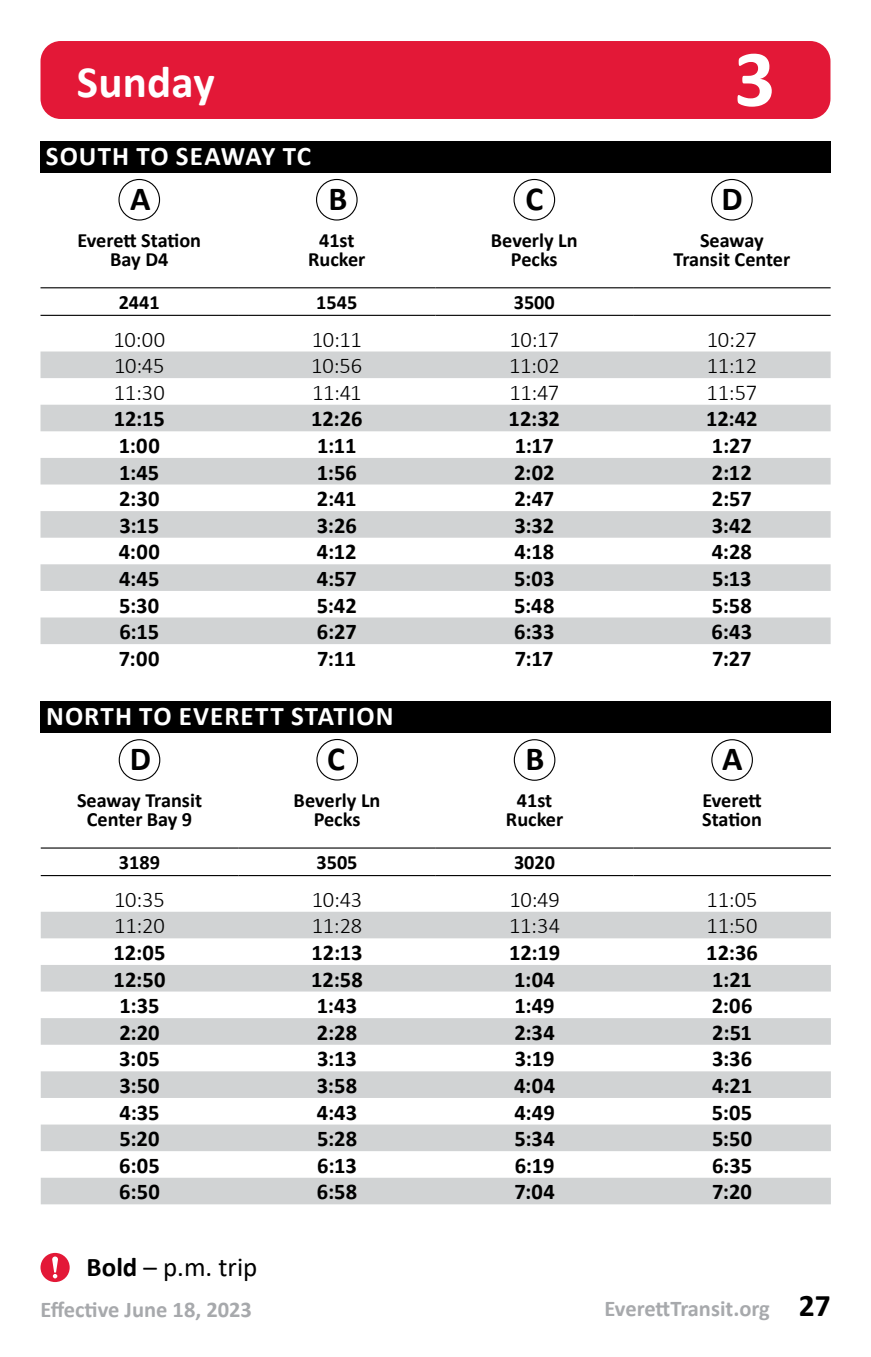
<style>
.page{position:relative;width:871px;height:1357px;background:#fff}
.page>*{position:absolute;margin:0;border:0;box-sizing:border-box;transform-origin:0 0}
.t1{font:700 81px "Calibri";color:#fff}
.t2{font:700 45px "Calibri";letter-spacing:.005em;color:#fff}
.t3{font:700 33.75px "Calibri";color:#000}
.t4{font:700 31.5px "Calibri";color:#000}
.t5{font:700 27px "Calibri";letter-spacing:.04em;color:#fff}
.t6{font:27px "Calibri";color:#000}
.t7{font:700 22.5px "Calibri";letter-spacing:.005em;color:#000}
.t8{font:300 22.5px "Calibri";letter-spacing:-.015em;color:#000}
.t9{font:700 22.5px "Calibri";color:#a7a9ac}
.t10{font:700 20.25px/19.1px "Calibri";color:#000;text-align:center}
.s1{font-weight:700}
</style>
<div class="page">
<div style="left:40px;top:41px;width:790px;height:78px;background:#e31837;border-radius:20px"></div>
<div style="left:40px;top:141px;width:790px;height:32px;background:#000"></div>
<hr style="left:40px;top:287px;width:198px;height:1px;background:#000">
<hr style="left:238px;top:287px;width:197px;height:1px;background:#000">
<hr style="left:435px;top:287px;width:198px;height:1px;background:#000">
<hr style="left:633px;top:287px;width:197px;height:1px;background:#000">
<hr style="left:40px;top:315px;width:198px;height:1px;background:#000">
<hr style="left:238px;top:315px;width:197px;height:1px;background:#000">
<hr style="left:435px;top:315px;width:198px;height:1px;background:#000">
<hr style="left:633px;top:315px;width:197px;height:1px;background:#000">
<div style="left:118px;top:179px;width:42px;height:42px;border:1px solid #000;border-radius:50%"></div>
<div style="left:316px;top:179px;width:42px;height:42px;border:1px solid #000;border-radius:50%"></div>
<div style="left:513px;top:179px;width:42px;height:42px;border:1px solid #000;border-radius:50%"></div>
<div style="left:711px;top:179px;width:41px;height:42px;border:1px solid #000;border-radius:50%"></div>
<svg style="left:40px;top:351px;width:790px;height:293px;fill:#d1d3d4"></svg>
<div style="left:41px;top:701px;width:790px;height:32px;background:#000"></div>
<hr style="left:41px;top:847px;width:197px;height:1px;background:#000">
<hr style="left:238px;top:847px;width:198px;height:1px;background:#000">
<hr style="left:436px;top:847px;width:197px;height:1px;background:#000">
<hr style="left:633px;top:847px;width:198px;height:1px;background:#000">
<hr style="left:41px;top:875px;width:197px;height:1px;background:#000">
<hr style="left:238px;top:875px;width:198px;height:1px;background:#000">
<hr style="left:436px;top:875px;width:197px;height:1px;background:#000">
<hr style="left:633px;top:875px;width:198px;height:1px;background:#000">
<div style="left:119px;top:739px;width:41px;height:42px;border:1px solid #000;border-radius:50%"></div>
<div style="left:514px;top:739px;width:41px;height:42px;border:1px solid #000;border-radius:50%"></div>
<div style="left:711px;top:739px;width:42px;height:42px;border:1px solid #000;border-radius:50%"></div>
<svg style="left:41px;top:912px;width:790px;height:292px;fill:#d1d3d4"></svg>
<div style="left:316px;top:739px;width:42px;height:41px;border:1px solid #000;border-radius:50%"></div>
<div style="left:40px;top:1253px;width:30px;height:29px;background:#e31837;border-radius:50%"></div>
<svg style="left:52px;top:1256px;width:6px;height:22px"></svg>
<h2 class="t2" style="left:77px;top:50px;width:139px">Sunday</h2>
<h1 class="t1" style="left:734px;top:22px;width:43px">3</h1>
<p class="t5" style="left:46px;top:137px;width:267px">SOUTH TO SEAWAY TC</p>
<h3 class="t3" style="left:130px;top:175px;width:22px">A</h3>
<h3 class="t3" style="left:328px;top:175px;width:20px">B</h3>
<h3 class="t3" style="left:526px;top:175px;width:19px">C</h3>
<h3 class="t3" style="left:721px;top:175px;width:23px">D</h3>
<p class="t10" style="left:77px;top:230px;width:125px">Everett Station<br>Bay D4</p>
<p class="t10" style="left:308px;top:230px;width:59px">41st<br>Rucker</p>
<p class="t10" style="left:491px;top:230px;width:88px">Beverly Ln<br>Pecks</p>
<p class="t10" style="left:673px;top:230px;width:118px">Seaway<br>Transit Center</p>
<p class="t10" style="left:119px;top:293px;width:43px">2441</p>
<p class="t10" style="left:316px;top:293px;width:43px">1545</p>
<p class="t10" style="left:514px;top:293px;width:43px">3500</p>
<p class="t8" style="left:113px;top:325px;width:53px">10:00</p>
<p class="t8" style="left:312px;top:325px;width:52px">10:11</p>
<p class="t8" style="left:509px;top:325px;width:51px">10:17</p>
<p class="t8" style="left:707px;top:325px;width:52px">10:27</p>
<p class="t8" style="left:114px;top:352px;width:52px">10:45</p>
<p class="t8" style="left:311px;top:352px;width:53px">10:56</p>
<p class="t8" style="left:509px;top:352px;width:52px">11:02</p>
<p class="t8" style="left:707px;top:352px;width:52px">11:12</p>
<p class="t8" style="left:114px;top:378px;width:52px">11:30</p>
<p class="t8" style="left:312px;top:378px;width:51px">11:41</p>
<p class="t8" style="left:509px;top:378px;width:51px">11:47</p>
<p class="t8" style="left:706px;top:378px;width:52px">11:57</p>
<p class="t7" style="left:114px;top:403px;width:53px">12:15</p>
<p class="t7" style="left:311px;top:403px;width:53px">12:26</p>
<p class="t7" style="left:508px;top:403px;width:53px">12:32</p>
<p class="t7" style="left:706px;top:403px;width:53px">12:42</p>
<p class="t7" style="left:119px;top:430px;width:42px">1:00</p>
<p class="t7" style="left:317px;top:430px;width:41px">1:11</p>
<p class="t7" style="left:515px;top:430px;width:41px">1:17</p>
<p class="t7" style="left:712px;top:430px;width:41px">1:27</p>
<p class="t7" style="left:119px;top:456px;width:42px">1:45</p>
<p class="t7" style="left:317px;top:456px;width:42px">1:56</p>
<p class="t7" style="left:514px;top:456px;width:42px">2:02</p>
<p class="t7" style="left:712px;top:456px;width:41px">2:12</p>
<p class="t7" style="left:119px;top:483px;width:42px">2:30</p>
<p class="t7" style="left:317px;top:483px;width:41px">2:41</p>
<p class="t7" style="left:514px;top:483px;width:41px">2:47</p>
<p class="t7" style="left:712px;top:483px;width:41px">2:57</p>
<p class="t7" style="left:119px;top:509px;width:41px">3:15</p>
<p class="t7" style="left:317px;top:509px;width:41px">3:26</p>
<p class="t7" style="left:514px;top:509px;width:41px">3:32</p>
<p class="t7" style="left:712px;top:509px;width:42px">3:42</p>
<p class="t7" style="left:119px;top:536px;width:43px">4:00</p>
<p class="t7" style="left:317px;top:536px;width:41px">4:12</p>
<p class="t7" style="left:514px;top:536px;width:41px">4:18</p>
<p class="t7" style="left:712px;top:536px;width:42px">4:28</p>
<p class="t7" style="left:119px;top:563px;width:42px">4:45</p>
<p class="t7" style="left:317px;top:563px;width:41px">4:57</p>
<p class="t7" style="left:514px;top:563px;width:42px">5:03</p>
<p class="t7" style="left:712px;top:563px;width:41px">5:13</p>
<p class="t7" style="left:119px;top:589px;width:42px">5:30</p>
<p class="t7" style="left:317px;top:589px;width:42px">5:42</p>
<p class="t7" style="left:514px;top:589px;width:42px">5:48</p>
<p class="t7" style="left:712px;top:589px;width:42px">5:58</p>
<p class="t7" style="left:119px;top:616px;width:41px">6:15</p>
<p class="t7" style="left:317px;top:616px;width:41px">6:27</p>
<p class="t7" style="left:514px;top:616px;width:42px">6:33</p>
<p class="t7" style="left:711px;top:616px;width:42px">6:43</p>
<p class="t7" style="left:119px;top:642px;width:42px">7:00</p>
<p class="t7" style="left:317px;top:642px;width:40px">7:11</p>
<p class="t7" style="left:515px;top:642px;width:40px">7:17</p>
<p class="t7" style="left:712px;top:642px;width:41px">7:27</p>
<p class="t5" style="left:46px;top:697px;width:349px">NORTH TO EVERETT STATION</p>
<h3 class="t3" style="left:130px;top:735px;width:23px">D</h3>
<h3 class="t3" style="left:525px;top:735px;width:20px">B</h3>
<h3 class="t3" style="left:722px;top:735px;width:22px">A</h3>
<p class="t10" style="left:77px;top:790px;width:126px">Seaway Transit<br>Center Bay 9</p>
<p class="t10" style="left:294px;top:790px;width:88px">Beverly Ln<br>Pecks</p>
<p class="t10" style="left:506px;top:790px;width:59px">41st<br>Rucker</p>
<p class="t10" style="left:702px;top:790px;width:61px;text-align:left">Everett<br>Station</p>
<p class="t10" style="left:119px;top:853px;width:43px">3189</p>
<p class="t10" style="left:316px;top:853px;width:43px">3505</p>
<p class="t10" style="left:514px;top:853px;width:43px">3020</p>
<p class="t8" style="left:114px;top:885px;width:52px">10:35</p>
<p class="t8" style="left:312px;top:885px;width:52px">10:43</p>
<p class="t8" style="left:509px;top:885px;width:52px">10:49</p>
<p class="t8" style="left:706px;top:885px;width:52px">11:05</p>
<p class="t8" style="left:114px;top:912px;width:52px">11:20</p>
<p class="t8" style="left:312px;top:912px;width:52px">11:28</p>
<p class="t8" style="left:509px;top:912px;width:53px">11:34</p>
<p class="t8" style="left:706px;top:912px;width:53px">11:50</p>
<p class="t7" style="left:113px;top:937px;width:54px">12:05</p>
<p class="t7" style="left:311px;top:937px;width:53px">12:13</p>
<p class="t7" style="left:509px;top:937px;width:53px">12:19</p>
<p class="t7" style="left:706px;top:937px;width:53px">12:36</p>
<p class="t7" style="left:114px;top:963px;width:53px">12:50</p>
<p class="t7" style="left:311px;top:963px;width:53px">12:58</p>
<p class="t7" style="left:514px;top:963px;width:42px">1:04</p>
<p class="t7" style="left:712px;top:963px;width:41px">1:21</p>
<p class="t7" style="left:119px;top:990px;width:42px">1:35</p>
<p class="t7" style="left:317px;top:990px;width:42px">1:43</p>
<p class="t7" style="left:514px;top:990px;width:42px">1:49</p>
<p class="t7" style="left:711px;top:990px;width:42px">2:06</p>
<p class="t7" style="left:119px;top:1016px;width:42px">2:20</p>
<p class="t7" style="left:317px;top:1016px;width:42px">2:28</p>
<p class="t7" style="left:514px;top:1016px;width:42px">2:34</p>
<p class="t7" style="left:712px;top:1016px;width:41px">2:51</p>
<p class="t7" style="left:119px;top:1043px;width:42px">3:05</p>
<p class="t7" style="left:317px;top:1043px;width:41px">3:13</p>
<p class="t7" style="left:515px;top:1043px;width:41px">3:19</p>
<p class="t7" style="left:712px;top:1043px;width:42px">3:36</p>
<p class="t7" style="left:119px;top:1070px;width:42px">3:50</p>
<p class="t7" style="left:317px;top:1070px;width:42px">3:58</p>
<p class="t7" style="left:514px;top:1070px;width:42px">4:04</p>
<p class="t7" style="left:712px;top:1070px;width:41px">4:21</p>
<p class="t7" style="left:119px;top:1096px;width:42px">4:35</p>
<p class="t7" style="left:317px;top:1096px;width:42px">4:43</p>
<p class="t7" style="left:514px;top:1096px;width:42px">4:49</p>
<p class="t7" style="left:712px;top:1096px;width:42px">5:05</p>
<p class="t7" style="left:119px;top:1123px;width:42px">5:20</p>
<p class="t7" style="left:317px;top:1123px;width:42px">5:28</p>
<p class="t7" style="left:514px;top:1123px;width:42px">5:34</p>
<p class="t7" style="left:712px;top:1123px;width:42px">5:50</p>
<p class="t7" style="left:119px;top:1149px;width:42px">6:05</p>
<p class="t7" style="left:317px;top:1149px;width:41px">6:13</p>
<p class="t7" style="left:515px;top:1149px;width:41px">6:19</p>
<p class="t7" style="left:712px;top:1149px;width:42px">6:35</p>
<p class="t7" style="left:119px;top:1176px;width:42px">6:50</p>
<p class="t7" style="left:317px;top:1176px;width:42px">6:58</p>
<p class="t7" style="left:514px;top:1176px;width:42px">7:04</p>
<p class="t7" style="left:712px;top:1176px;width:41px">7:20</p>
<h3 class="t3" style="left:327px;top:735px;width:19px">C</h3>
<p class="t6" style="left:87px;top:1248px;width:172px"><span class="s1">Bold</span> – p.m. trip</p>
<p class="t9" style="left:40px;top:1293px;width:213px">Effective June 18, 2023</p>
<p class="t9" style="left:604px;top:1293px;width:167px">EverettTransit.org</p>
<h3 class="t4" style="left:798px;top:1284px;width:33px">27</h3>
</div>
